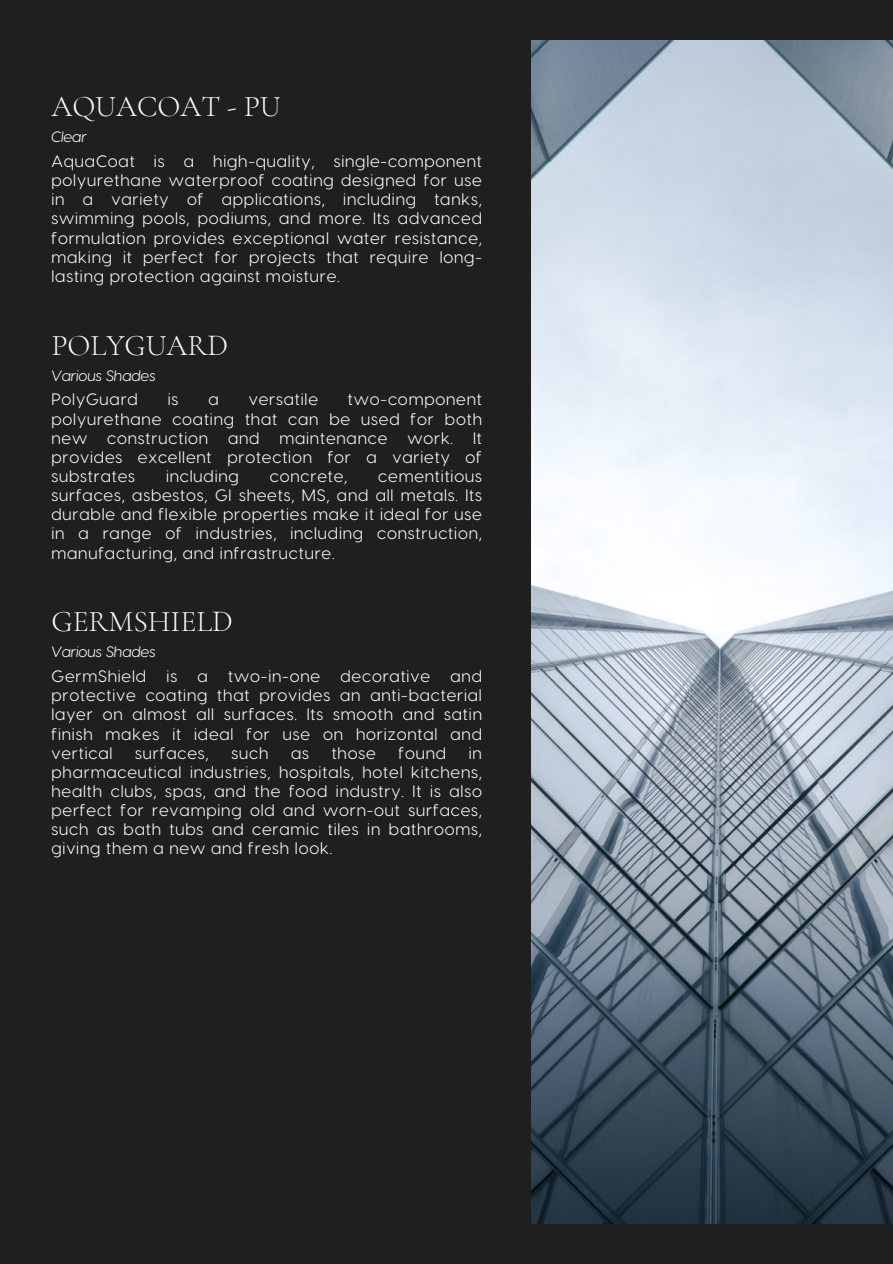
<style>
.page{position:relative;width:893px;height:1264px;background:#fff}
.page>*{position:absolute;margin:0;border:0;box-sizing:border-box;transform-origin:0 0}
.t1{font:300 30px "Cormorant Garamond";color:#fcfbf8}
.t2{font:16.5px/19.2px "Visby CF";letter-spacing:.05em;color:#fcfbf8;text-align:justify}
.t3{font:italic 15px "Visby CF";color:#fcfbf8}
</style>
<div class="page">
<div style="left:0;top:0;width:892px;height:1263px;background:#1f1f1f"></div>
<img style="left:531px;top:40px;width:361px;height:1183px">
<h1 class="t1" style="left:51px;top:88px;width:231px">AQUACOAT - PU</h1>
<p class="t3" style="left:51px;top:127px;width:37px">Clear</p>
<p class="t2" style="left:51px;top:151px;width:432px">AquaCoat is a high-quality, single-component polyurethane waterproof coating designed for use in a variety of applications, including tanks, swimming pools, podiums, and more. Its advanced formulation provides exceptional water resistance, making it perfect for projects that require long&shy;lasting protection against moisture.</p>
<h1 class="t1" style="left:51px;top:327px;width:178px">POLYGUARD</h1>
<p class="t3" style="left:51px;top:365px;width:106px">Various Shades</p>
<p class="t2" style="left:51px;top:389px;width:88px">PolyGuard</p>
<p class="t2" style="left:168px;top:389px;width:12px">is</p>
<p class="t2" style="left:208px;top:389px;width:12px">a</p>
<p class="t2" style="left:249px;top:389px;width:71px">versatile</p>
<p class="t2" style="left:51px;top:389px;width:432px;text-indent:296px">two-component polyurethane coating that can be used for both new construction and maintenance work. It provides excellent protection for a variety of substrates</p>
<p class="t2" style="left:51px;top:465px;width:432px;text-indent:327px">cementitious surfaces, asbestos, GI sheets, MS, and all metals. Its durable and flexible properties make it ideal for use in a range of industries, including construction, manufacturing, and infrastructure.</p>
<p class="t2" style="left:166px;top:465px;width:74px">including</p>
<p class="t2" style="left:270px;top:465px;width:79px">concrete,</p>
<p class="t1" style="left:51px;top:603px;width:183px">GERMSHIELD</p>
<h1 class="t3" style="left:51px;top:642px;width:106px">Various Shades</h1>
<p class="t2" style="left:51px;top:665px;width:432px">GermShield is a two-in-one decorative and protective coating that provides an anti-bacterial layer on almost all surfaces. Its smooth and satin finish makes it ideal for use on horizontal and vertical</p>
<p class="t2" style="left:135px;top:742px;width:75px">surfaces,</p>
<p class="t2" style="left:231px;top:742px;width:38px">such</p>
<p class="t2" style="left:291px;top:742px;width:19px">as</p>
<p class="t2" style="left:331px;top:742px;width:46px">those</p>
<p class="t2" style="left:398px;top:742px;width:49px">found</p>
<p class="t2" style="left:51px;top:742px;width:432px;text-indent:417px">in pharmaceutical industries, hospitals, hotel kitchens, health clubs, spas, and the food industry. It is also perfect for revamping old and worn-out surfaces, such as bath tubs and ceramic tiles in bathrooms, giving them a new and fresh look.</p>
</div>
